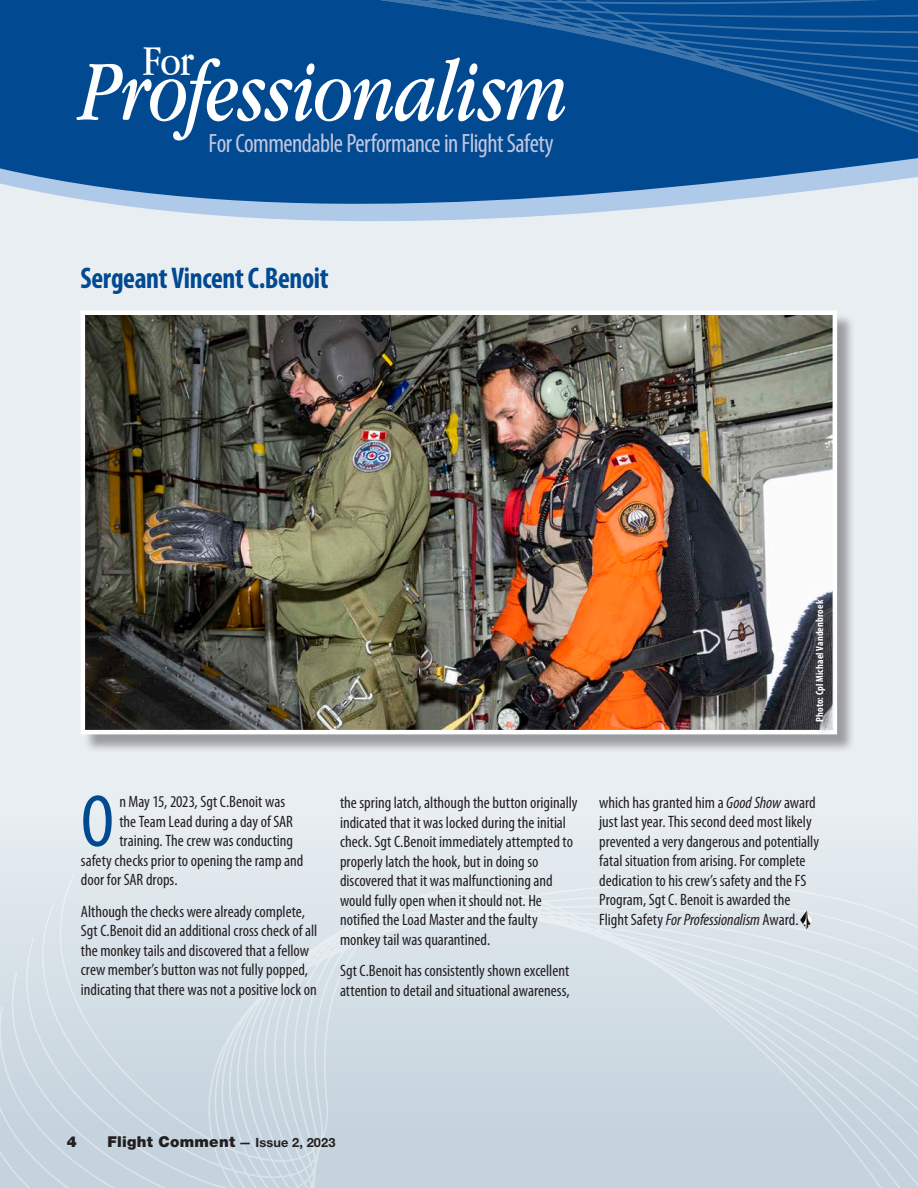
<style>
.page{position:relative;width:918px;height:1188px;background:#fff}
.page>*{position:absolute;margin:0;border:0;box-sizing:border-box;transform-origin:0 0}
.t1{font:italic 88.8px "Apple Garamond";letter-spacing:-.015em;color:#fff}
.Drop_Cap___Body_text{font:condensed 74.4px "Myriad Pro";color:#014990}
.t2{font:43.95px "Apple Garamond";color:#fff}
.For_Pro_Name{font:700 condensed 30px "Myriad Pro";letter-spacing:-.01em;color:#014990;scale:.94 1}
.t3{font:condensed 26.55px "Myriad Pro";letter-spacing:-.02em;color:#c1c7e1;scale:.95 1}
.Body_text{font:condensed 16.5px/19.5px "Myriad Pro";color:#231f20}
.Drop_Cap___Body_text-2{font:condensed 16.5px "Myriad Pro";color:#231f20}
.t4{font:900 15px "Helvetica Neue LT Std";letter-spacing:.02em;color:#231f20}
.Photo_credit{font:700 condensed 10.5px "Myriad Pro";letter-spacing:.02em;color:#fff}
.s1{font-style:italic}
.s2{font-weight:700;font-size:12.75px}
</style>
<div class="page">
<div style="left:0;top:65px;width:918px;height:1123px;background:#e9eef2"></div>
<svg style="left:0;top:897px;width:917px;height:291px"></svg>
<svg style="left:0;top:0;width:917px;height:221px;background:#205f9e"></svg>
<div style="left:83px;top:313px;width:773px;height:440px;background:#231f20;opacity:.4"></div>
<img style="left:86px;top:315px;width:746px;height:414px">
<div style="left:81px;top:310px;width:756px;height:424px;border:4px solid #fff"></div>
<svg style="left:814px;top:597px;width:23px;height:138px;background:#6e6e73"></svg>
<img style="left:800px;top:910px;width:13px;height:21px">
<svg style="left:917px;top:0;width:1px;height:1188px"></svg>
<p class="t2" style="left:143px;top:35px;width:53px">For</p>
<p class="t1" style="left:81px;top:40px;width:488px">Professionalism</p>
<p class="t3" style="left:209px;top:127px;width:365px">For Commendable Performance in Flight Safety</p>
<p class="For_Pro_Name" style="left:81px;top:259px;width:265px">Sergeant Vincent C.Benoit</p>
<p class="Photo_credit" style="left:813px;top:722px;width:124px;rotate:-90deg">Photo: Cpl Michael Vandenbroek</p>
<p class="Drop_Cap___Body_text" style="left:81px;top:776px;width:35px">O</p>
<p class="Drop_Cap___Body_text-2" style="left:119px;top:792px;width:167px">n May 15, 2023, Sgt C.Benoit was</p>
<p class="Drop_Cap___Body_text-2" style="left:119px;top:811px;width:175px">the Team Lead during a day of SAR</p>
<p class="Drop_Cap___Body_text-2" style="left:119px;top:831px;width:175px">training. The crew was conducting</p>
<p class="Drop_Cap___Body_text-2" style="left:81px;top:850px;width:224px">safety checks prior to opening the ramp and</p>
<p class="Drop_Cap___Body_text-2" style="left:81px;top:870px;width:98px">door for SAR drops.</p>
<p class="Body_text" style="left:81px;top:901px;width:238px">Although the checks were already complete, Sgt C.Benoit did an additional cross check of all the monkey tails and discovered that a fellow crew member’s button was not fully popped, indicating that there was not a positive lock on</p>
<p class="Body_text" style="left:340px;top:793px;width:239px">the spring latch, although the button originally indicated that it was locked during the initial check. Sgt C.Benoit immediately attempted to properly latch the hook, but in doing so discovered that it was malfunctioning and would fully open when it should not. He notified the Load Master and the faulty monkey tail was quarantined.</p>
<p class="Body_text" style="left:340px;top:961px;width:231px">Sgt C.Benoit has consistently shown excellent attention to detail and situational awareness,</p>
<p class="Body_text" style="left:599px;top:793px;width:221px">which has granted him a <span class="s1">Good Show</span> award just last year. This second deed most likely prevented a very dangerous and potentially fatal situation from arising. For complete dedication to his crew’s safety and the FS Program, Sgt C. Benoit is awarded the Flight Safety <span class="s1">For Professionalism</span> Award.</p>
<p class="t4" style="left:67px;top:1133px;width:12px">4</p>
<p class="t4" style="left:107px;top:1133px;width:230px">Flight Comment <span class="s2">— Issue 2, 2023</span></p>
</div>
